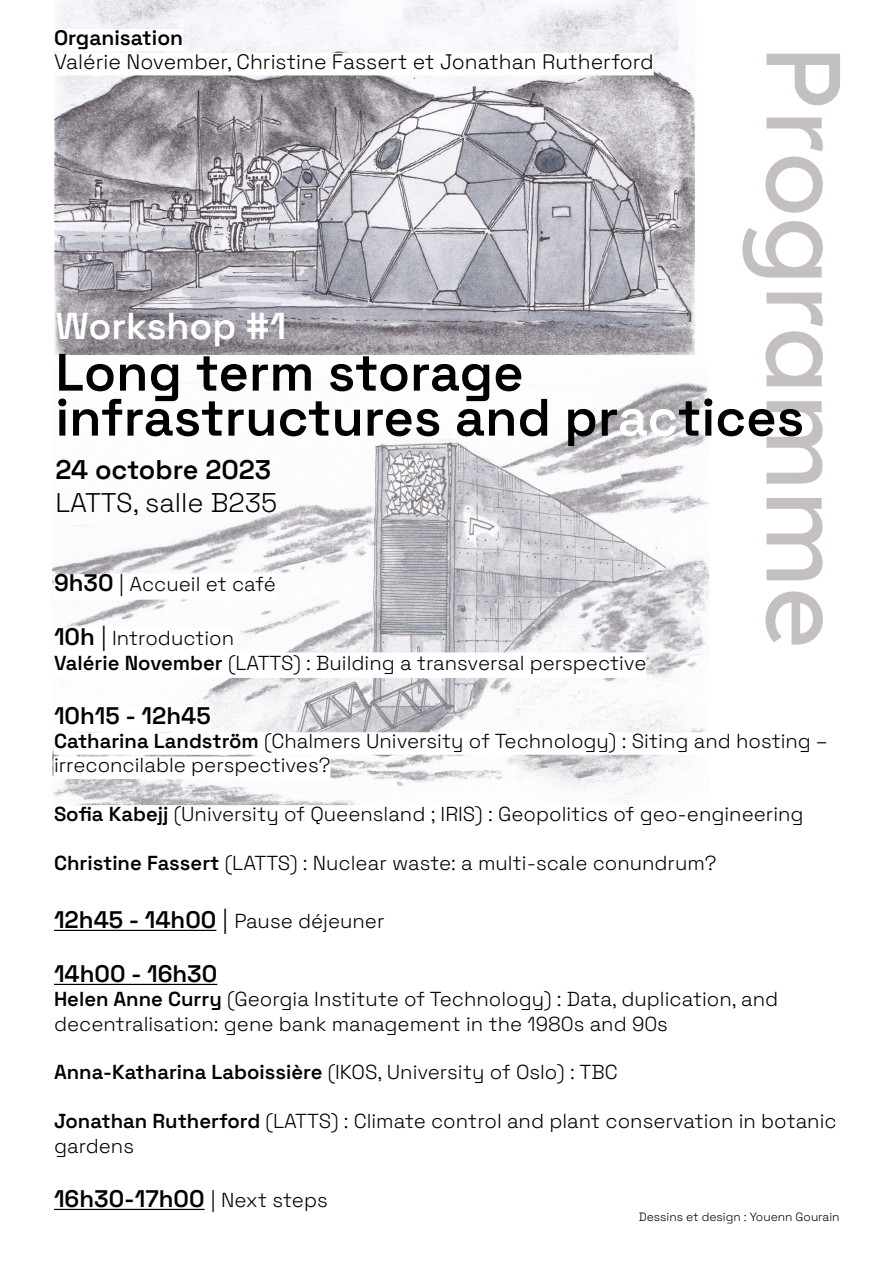
<style>
.page{position:relative;width:893px;height:1263px;background:#fff}
.page>*{position:absolute;margin:0;border:0;box-sizing:border-box;transform-origin:0 0}
.t1{font:105px "Lexend";color:#c4c0c0}
.t2{font:600 52.5px/45px "Space Grotesk";color:#000}
.t3{font:600 37.5px "Space Grotesk";color:#fff}
.t4{font:300 27px "Space Grotesk";color:#000}
.t5{font:600 27px "Space Grotesk";color:#000}
.t6{font:600 24px "Space Grotesk";color:#000}
.t7{font:300 21px "Space Grotesk";color:#000}
.t8{font:600 21px "Space Grotesk";color:#000}
.t9{font:300 20.25px/24.3px "Space Grotesk";color:#000}
.t10{font:300 12px "Space Grotesk";color:#000}
.s1{color:#010000}
.s2{color:#fffffe}
.s3{font-weight:600;font-size:24px}
.s4{font-size:21px}
.s5{font-size:24px}
.s6{font-weight:600}
.s7{font-weight:300;font-size:21px}
.s8{font-weight:300;font-size:20.25px}
</style>
<div class="page">
<img style="left:54px;top:0;width:641px;height:355px">
<img style="left:52px;top:368px;width:658px;height:437px">
<div style="left:54px;top:574px;width:222px;height:26px;background:#fff"></div>
<div style="left:54px;top:628px;width:180px;height:26px;background:#fff"></div>
<div style="left:54px;top:652px;width:592px;height:26px;background:#fff"></div>
<div style="left:54px;top:706px;width:157px;height:26px;background:#fff"></div>
<div style="left:54px;top:732px;width:779px;height:23px;background:#fff"></div>
<div style="left:54px;top:756px;width:276px;height:23px;background:#fff"></div>
<hr style="left:54px;top:930px;width:162px;height:1px;background:#000">
<hr style="left:54px;top:984px;width:163px;height:1px;background:#000">
<hr style="left:54px;top:1209px;width:151px;height:1px;background:#000">
<div style="left:54px;top:29px;width:129px;height:22px;background:#fff"></div>
<div style="left:54px;top:53px;width:600px;height:22px;background:#fff"></div>
<p class="t8" style="left:54px;top:21px;width:131px">Organisation</p>
<p class="t7" style="left:54px;top:46px;width:601px">Valérie November, Christine Fassert et Jonathan Rutherford</p>
<h1 class="t1" style="left:880px;top:43px;width:607px;rotate:90deg">Programme</h1>
<h3 class="t3" style="left:56px;top:297px;width:232px">Workshop #1</h3>
<h2 class="t2" style="left:56px;top:346px;width:750px">Long term storage infrastructures and p<span class="s1">r</span><span class="s2">ac</span><span class="s1">tice</span>s</h2>
<h3 class="t5" style="left:56px;top:448px;width:217px">24 octobre 2023</h3>
<h3 class="t4" style="left:56px;top:483px;width:223px">LATTS, salle B235</h3>
<p class="t9" style="left:54px;top:571px;width:223px"><span class="s3">9h30</span> <span class="s4">|</span> Accueil et café</p>
<p class="t9" style="left:54px;top:625px;width:594px"><span class="s3">10h</span> <span class="s5">|</span> Introduction<br><span class="s6">Valérie November</span> (LATTS) : Building a transversal perspective</p>
<p class="t6" style="left:54px;top:697px;width:158px">10h15 - 12h45</p>
<p class="t9" style="left:54px;top:728px;width:776px"><span class="s6">Catharina Landström</span> (Chalmers University of Technology) : Siting and hosting – irreconcilable perspectives?</p>
<p class="t9" style="left:54px;top:800px;width:751px"><span class="s6">Sofia Kabejj</span> (University of Queensland ; IRIS) : Geopolitics of geo-engineering</p>
<p class="t9" style="left:54px;top:850px;width:664px"><span class="s6">Christine Fassert</span> (LATTS) : Nuclear waste: a multi-scale conundrum?</p>
<p class="t9" style="left:54px;top:908px;width:332px"><span class="s3">12h45 - 14h00</span> <span class="s5">|</span> Pause déjeuner</p>
<p class="t6" style="left:54px;top:955px;width:165px">14h00 - 16h30</p>
<p class="t9" style="left:54px;top:986px;width:726px"><span class="s6">Helen Anne Curry</span> (Georgia Institute of Technology) : Data, duplication, and decentralisation: gene bank management in the 1980s and 90s</p>
<p class="t9" style="left:54px;top:1059px;width:565px"><span class="s6">Anna-Katharina Laboissière</span> (IKOS, University of Oslo) : TBC</p>
<p class="t9" style="left:54px;top:1107px;width:784px;line-height:25.2px"><span class="s6">Jonathan Rutherford</span> (LATTS) : Climate control and plant conservation in botanic gardens</p>
<p class="t6" style="left:54px;top:1180px;width:275px">16h30-17h00 <span class="s7">|</span> <span class="s8">Next steps</span></p>
<p class="t10" style="left:639px;top:1208px;width:202px">Dessins et design : Youenn Gourain</p>
</div>
